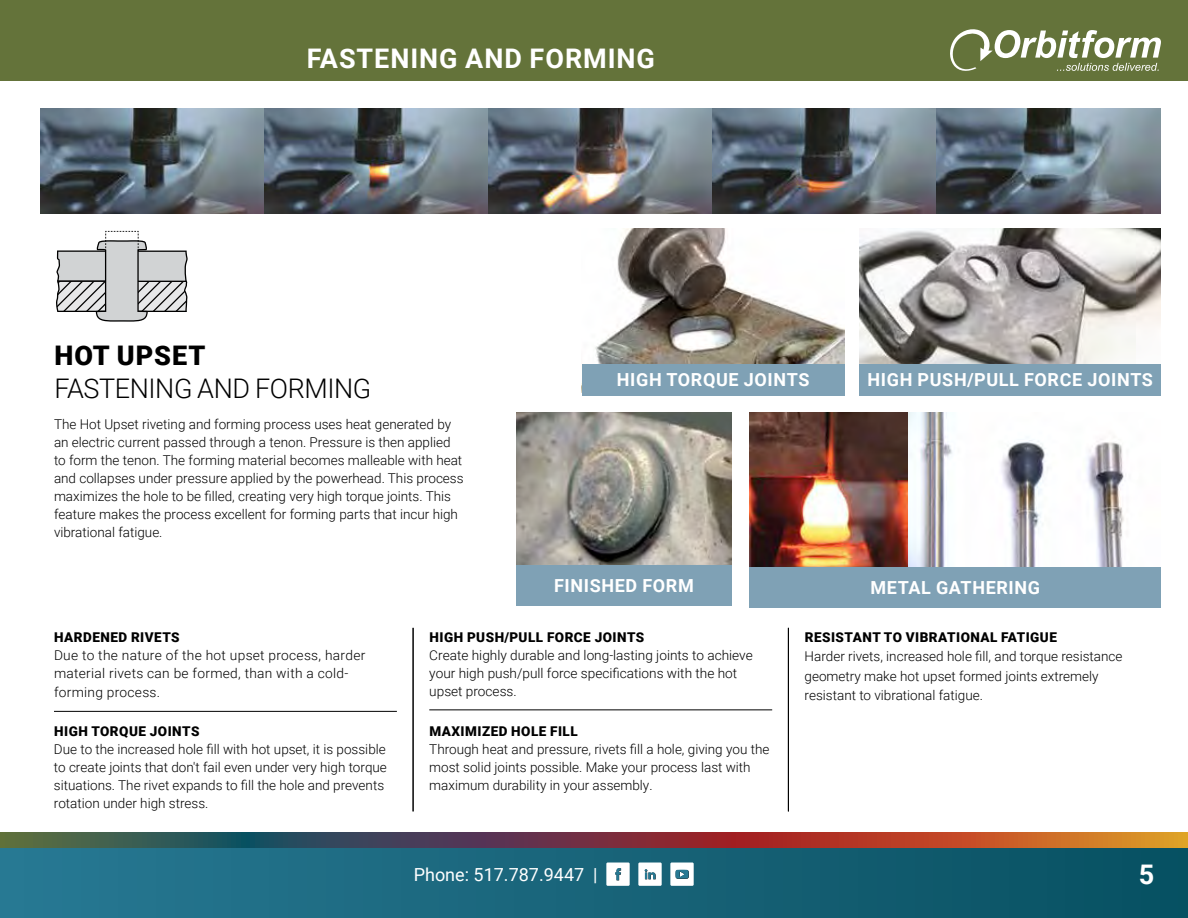
<style>
.page{position:relative;width:1188px;height:918px;background:#fff}
.page>*{position:absolute;margin:0;border:0;box-sizing:border-box;transform-origin:0 0}
.t1{font:700 27px "Roboto";color:#fff}
.t2{font:300 27px "Roboto";letter-spacing:-.015em;color:#000}
.t3{font:900 27px "Roboto";letter-spacing:.035em;color:#000}
.t4{font:700 18px "Roboto";letter-spacing:.035em;color:#fff}
.t5{font:18px "Roboto";color:#fff}
.t6{font:300 13.5px/18px "Roboto";color:#000}
.t7{font:900 13.5px "Roboto";letter-spacing:.035em;color:#000}
.t8{font:300 13.5px/18px "Roboto";letter-spacing:.02em;color:#000}
</style>
<div class="page">
<div style="left:0;top:846px;width:1188px;height:72px;background:linear-gradient(to right,#287993,#085161)"></div>
<div style="left:0;top:0;width:1188px;height:81px;background:#64733a"></div>
<svg style="left:0;top:832px;width:1188px;height:16px;background:#7b4b3e"></svg>
<div style="left:606px;top:863px;width:24px;height:23px;background:#fff"></div>
<svg style="left:615px;top:868px;width:6px;height:12px"></svg>
<div style="left:638px;top:863px;width:24px;height:23px;background:#fff"></div>
<svg style="left:645px;top:869px;width:11px;height:10px"></svg>
<div style="left:670px;top:863px;width:24px;height:23px;background:#fff"></div>
<svg style="left:675px;top:870px;width:14px;height:9px"></svg>
<img style="left:516px;top:413px;width:216px;height:152px">
<div style="left:516px;top:565px;width:216px;height:41px;background:#7fa1b5"></div>
<img style="left:595px;top:229px;width:249px;height:135px">
<div style="left:582px;top:364px;width:262px;height:31px;background:#7fa1b5"></div>
<img style="left:860px;top:229px;width:301px;height:135px">
<div style="left:860px;top:364px;width:301px;height:31px;background:#7fa1b5"></div>
<hr style="left:54px;top:711px;width:343px;height:1px;background:#000">
<hr style="left:429px;top:709px;width:343px;height:1px;background:#000">
<hr style="left:413px;top:628px;width:1px;height:183px;background:#000">
<hr style="left:788px;top:628px;width:1px;height:183px;background:#000">
<svg style="left:56px;top:231px;width:132px;height:91px"></svg>
<img style="left:907px;top:413px;width:217px;height:154px">
<img style="left:750px;top:413px;width:157px;height:154px">
<div style="left:750px;top:567px;width:411px;height:41px;background:#7fa1b5"></div>
<img style="left:40px;top:108px;width:1121px;height:105px">
<svg style="left:950px;top:29px;width:211px;height:42px"></svg>
<h1 class="t1" style="left:307px;top:40px;width:32px">FASTENING</h1>
<h1 class="t1" style="left:465px;top:40px;width:99px">AN D FORMING</h1>
<h1 class="t3" style="left:54px;top:337px;width:152px">HOT UPSET</h1>
<h1 class="t2" style="left:54px;top:369px;width:318px">FASTENING AND FORMING</h1>
<p class="t6" style="left:54px;top:415px;width:411px">The Hot Upset riveting and forming process uses heat generated by an electric current passed through a tenon. Pressure is then applied to form the tenon. The forming material becomes malleable with heat and collapses under pressure applied by the powerhead. This process maximizes the hole to be filled, creating very high torque joints. This feature makes the process excellent for forming parts that incur high vibrational fatigue.</p>
<h2 class="t4" style="left:617px;top:367px;width:194px">HIGH TORQUE JOINTS</h2>
<h2 class="t4" style="left:868px;top:367px;width:287px">HIGH PUSH/PULL FORCE JOINTS</h2>
<h2 class="t4" style="left:554px;top:573px;width:141px">FINISHED FORM</h2>
<h2 class="t4" style="left:870px;top:575px;width:171px">METAL GATHERING</h2>
<p class="t7" style="left:54px;top:628px;width:127px">HARDENED RIVETS</p>
<p class="t8" style="left:54px;top:646px;width:313px">Due to the nature of the hot upset process, harder material rivets can be formed, than with a cold-</p>
<p class="t8" style="left:54px;top:683px;width:108px">forming process.</p>
<p class="t7" style="left:54px;top:721px;width:147px">HIGH TORQUE JOINTS</p>
<p class="t6" style="left:54px;top:739px;width:334px">Due to the increased hole fill with hot upset, it is possible to create joints that don't fail even under very high torque situations. The rivet expands to fill the hole and prevents rotation under high stress.</p>
<p class="t7" style="left:430px;top:628px;width:216px">HIGH PUSH/PULL FORCE JOINTS</p>
<p class="t6" style="left:429px;top:646px;width:325px">Create highly durable and long-lasting joints to achieve your high push/pull force specifications with the hot upset process.</p>
<p class="t7" style="left:430px;top:721px;width:150px">MAXIMIZED HOLE FILL</p>
<p class="t6" style="left:429px;top:739px;width:342px">Through heat and pressure, rivets fill a hole, giving you the most solid joints possible. Make your process last with maximum durability in your assembly.</p>
<h2 class="t5" style="left:414px;top:862px;width:185px">Phone: 517.787.9447 |</h2>
<p class="t7" style="left:805px;top:628px;width:254px">RESISTANT TO VIBRATIONAL FATIGUE</p>
<p class="t6" style="left:805px;top:646px;width:319px;line-height:19.5px">Harder rivets, increased hole fill, and torque resistance geometry make hot upset formed joints extremely resistant to vibrational fatigue.</p>
<h1 class="t1" style="left:1139px;top:856px;width:17px">5</h1>
</div>
